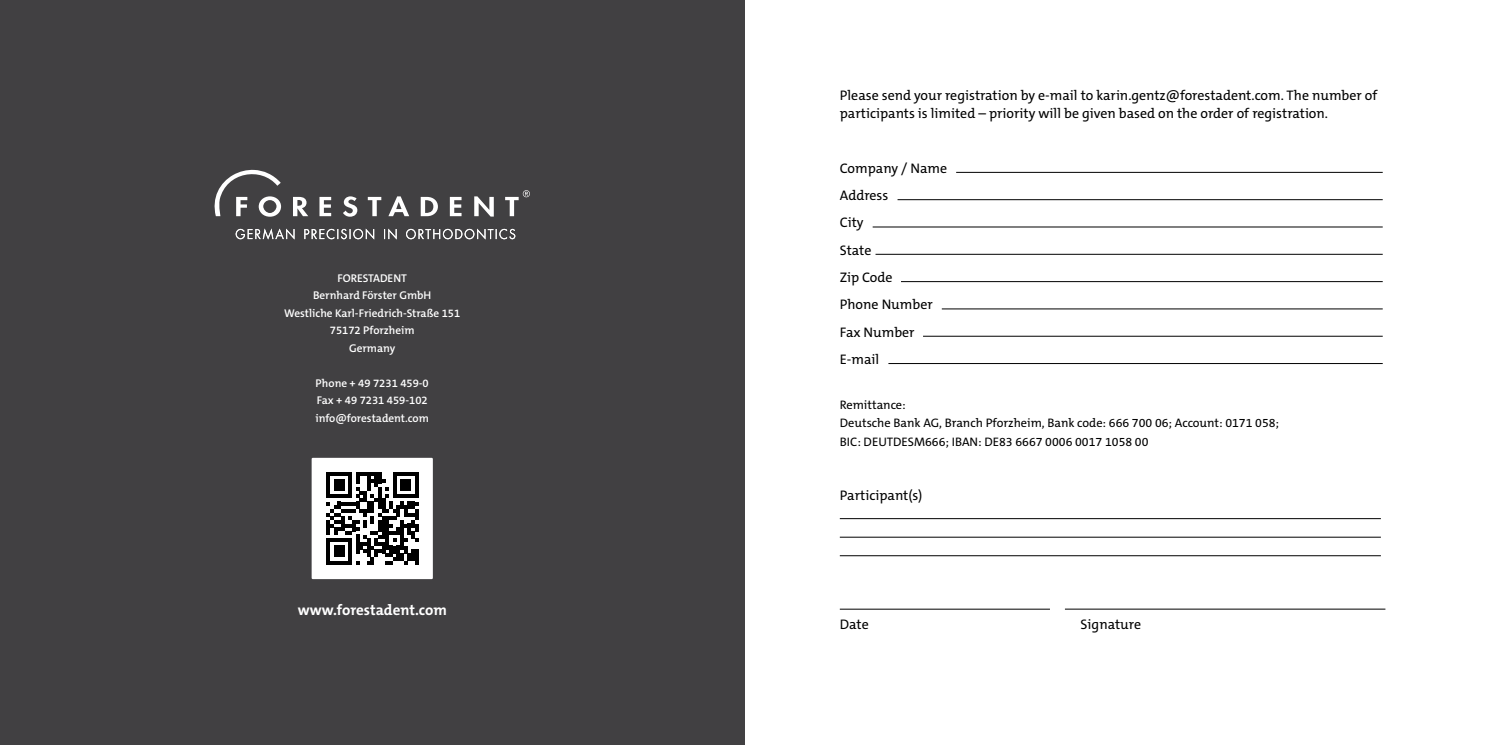
<style>
.page{position:relative;width:1489px;height:745px;background:#fff}
.page>*{position:absolute;margin:0;border:0;box-sizing:border-box;transform-origin:0 0}
.t1{font:700 15px "The Mix C5";color:#fff}
.t2{font:13.88px/27.2px "The Mix C5";color:#000}
.t3{font:12.38px/18.5px "The Mix C5";color:#000}
.t4{font:600 11.25px/17.5px "The Mix C5";color:#fff;text-align:center}
</style>
<div class="page">
<div style="left:0;top:0;width:744px;height:744px;background:#414042"></div>
<div style="left:311px;top:457px;width:122px;height:121px;background:#fff"></div>
<svg style="left:293px;top:197px;width:15px;height:19px"></svg>
<svg style="left:319px;top:197px;width:12px;height:19px"></svg>
<svg style="left:343px;top:196px;width:14px;height:20px"></svg>
<svg style="left:368px;top:197px;width:13px;height:19px"></svg>
<svg style="left:388px;top:196px;width:21px;height:20px"></svg>
<svg style="left:420px;top:197px;width:18px;height:19px"></svg>
<svg style="left:450px;top:197px;width:11px;height:19px"></svg>
<svg style="left:474px;top:196px;width:20px;height:20px"></svg>
<svg style="left:505px;top:190px;width:25px;height:26px"></svg>
<svg style="left:214px;top:170px;width:67px;height:46px"></svg>
<svg style="left:236px;top:228px;width:279px;height:11px"></svg>
<svg style="left:326px;top:472px;width:92px;height:92px"></svg>
<hr style="left:956px;top:172px;width:426px;height:1px;background:#000">
<hr style="left:897px;top:199px;width:485px;height:1px;background:#000">
<hr style="left:872px;top:226px;width:510px;height:1px;background:#000">
<hr style="left:875px;top:254px;width:507px;height:1px;background:#000">
<hr style="left:901px;top:281px;width:481px;height:1px;background:#000">
<hr style="left:941px;top:308px;width:441px;height:1px;background:#000">
<hr style="left:923px;top:335px;width:459px;height:1px;background:#000">
<hr style="left:888px;top:363px;width:494px;height:1px;background:#000">
<hr style="left:839px;top:518px;width:541px;height:1px;background:#000">
<hr style="left:839px;top:536px;width:541px;height:1px;background:#000">
<hr style="left:839px;top:555px;width:541px;height:1px;background:#000">
<hr style="left:839px;top:608px;width:210px;height:1px;background:#000">
<hr style="left:1064px;top:608px;width:321px;height:1px;background:#000">
<p class="t4" style="left:284px;top:269px;width:178px">FORESTADENT<br>Bernhard Förster GmbH<br>Westliche Karl-Friedrich-Straße 151<br>75172 Pforzheim<br>Germany</p>
<p class="t4" style="left:315px;top:374px;width:115px;text-align:justify">Phone + 49 7231 459-0<br>Fax + 49 7231 459-102 info@forestadent.com</p>
<p class="t1" style="left:298px;top:599px;width:151px">www.forestadent.com</p>
<p class="t2" style="left:839px;top:86px;width:539px;line-height:18.5px">Please send your registration by e-mail to karin.gentz@forestadent.com. The number of participants is limited – priority will be given based on the order of registration.</p>
<p class="t2" style="left:839px;top:154px;width:109px">Company / Name<br>Address<br>City<br>State<br>Zip Code<br>Phone Number<br>Fax Number<br>E-mail</p>
<p class="t3" style="left:839px;top:395px;width:441px">Remittance:<br>Deutsche Bank AG, Branch Pforzheim, Bank code: 666 700 06; Account: 0171 058;<br>BIC: DEUTDESM666; IBAN: DE83 6667 0006 0017 1058 00</p>
<p class="t2" style="left:839px;top:482px;width:84px">Participant(s)</p>
<p class="t2" style="left:839px;top:610px;width:31px">Date</p>
<p class="t2" style="left:1080px;top:610px;width:62px">Signature</p>
</div>
